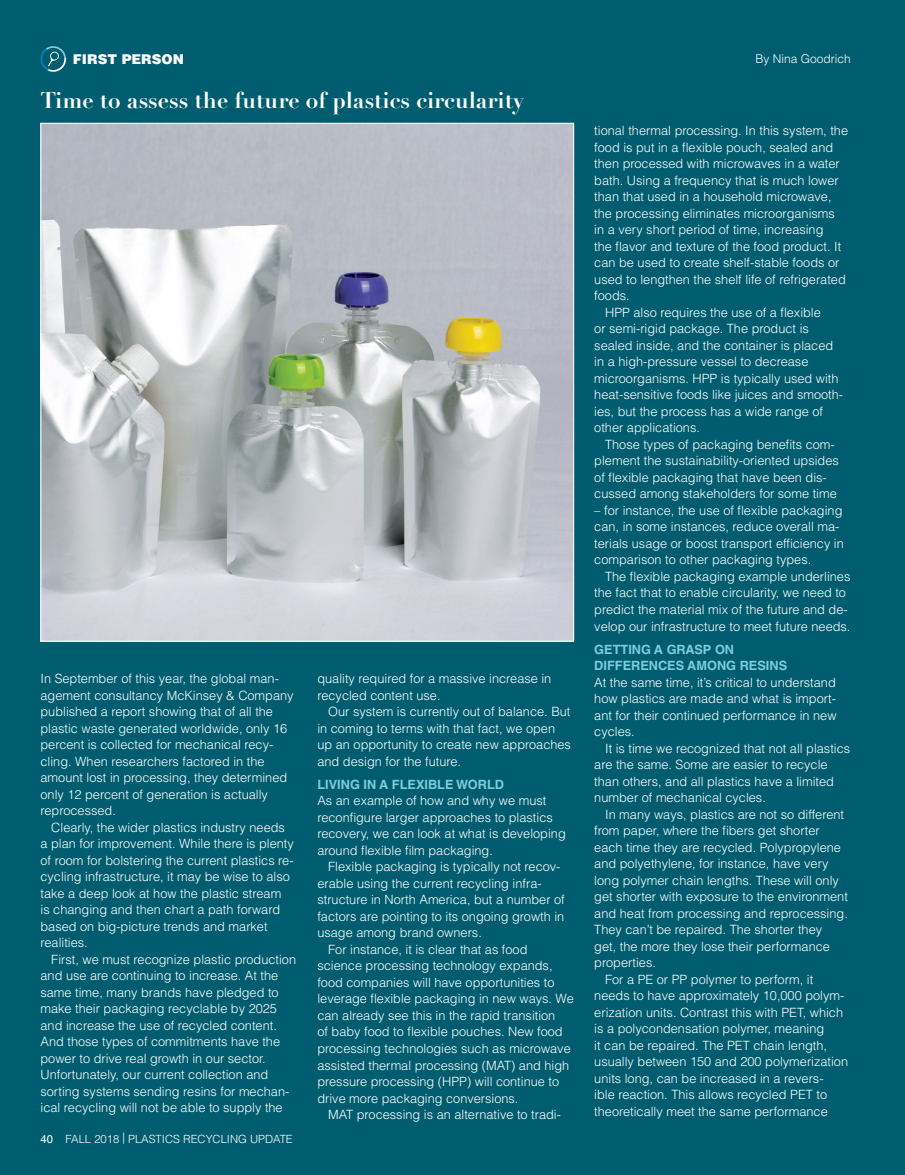
<style>
.page{position:relative;width:905px;height:1175px;background:#fff}
.page>*{position:absolute;margin:0;border:0;box-sizing:border-box;transform-origin:0 0}
.t1{font:700 22.5px "Didot LT Std";color:#fff}
.t2{font:900 13.5px "Helvetica LT Std";color:#fff}
.Paragraph_Style_1{font:300 12.75px/16.5px "Helvetica LT Std";color:#fff}
.Paragraph_Style_1-2{font:700 12.75px/16.5px "Helvetica LT Std";color:#7eccdc}
.t3{font:300 12px "Helvetica LT Std";color:#fff}
.t4{font:300 11.25px "Helvetica LT Std";color:#fff}
.s1{font-weight:400}
</style>
<div class="page">
<div style="left:0;top:0;width:904px;height:1174px;background:#005d6f"></div>
<svg style="left:40px;top:46px;width:26px;height:26px"></svg>
<img style="left:42px;top:125px;width:530px;height:514px">
<p class="t2" style="left:73px;top:50px;width:112px">FIRST PERSON</p>
<p class="t3" style="left:755px;top:51px;width:97px">By Nina Goodrich</p>
<p class="t1" style="left:40px;top:86px;width:485px">Time to assess the future of plastics circularity</p>
<p class="Paragraph_Style_1" style="left:40px;top:670px;width:254px">In September of this year, the global man&shy;agement consultancy McKinsey &amp; Company published a report showing that of all the plastic waste generated worldwide, only 16 percent is collected for mechanical recy&shy;cling. When researchers factored in the amount lost in processing, they determined only 12 percent of generation is actually reprocessed.</p>
<p class="Paragraph_Style_1" style="left:40px;top:818px;width:255px;text-indent:11px">Clearly, the wider plastics industry needs a plan for improvement. While there is plenty of room for bolstering the current plastics re&shy;cycling infrastructure, it may be wise to also take a deep look at how the plastic stream<br>is changing and then chart a path forward based on big-picture trends and market realities.</p>
<p class="Paragraph_Style_1" style="left:40px;top:950px;width:257px;text-indent:11px">First, we must recognize plastic production and use are continuing to increase. At the same time, many brands have pledged to make their packaging recyclable by 2025 and increase the use of recycled content.<br>And those types of commitments have the power to drive real growth in our sector.<br>Unfortunately, our current collection and sorting systems sending resins for mechan&shy;ical recycling will not be able to supply the</p>
<p class="t4" style="left:40px;top:1131px;width:254px"><span class="s1">40</span> FALL 2018 | PLASTICS RECYCLING UPDATE</p>
<p class="Paragraph_Style_1" style="left:317px;top:670px;width:235px">quality required for a massive increase in recycled content use.</p>
<p class="Paragraph_Style_1" style="left:317px;top:703px;width:255px;text-indent:11px">Our system is currently out of balance. But in coming to terms with that fact, we open up an opportunity to create new approaches and design for the future.</p>
<p class="Paragraph_Style_1-2" style="left:317px;top:776px;width:188px">LIVING IN A FLEXIBLE WORLD</p>
<p class="Paragraph_Style_1" style="left:317px;top:792px;width:250px">As an example of how and why we must reconfigure larger approaches to plastics recovery, we can look at what is developing around flexible film packaging.</p>
<p class="Paragraph_Style_1" style="left:317px;top:858px;width:249px;text-indent:11px">Flexible packaging is typically not recov&shy;erable using the current recycling infra&shy;structure in North America, but a number of factors are pointing to its ongoing growth in usage among brand owners.</p>
<p class="Paragraph_Style_1" style="left:317px;top:941px;width:258px;text-indent:11px">For instance, it is clear that as food science processing technology expands, food companies will have opportunities to leverage flexible packaging in new ways. We can already see this in the rapid transition<br>of baby food to flexible pouches. New food processing technologies such as microwave assisted thermal processing (MAT) and high pressure processing (HPP) will continue to drive more packaging conversions.</p>
<p class="Paragraph_Style_1" style="left:328px;top:1106px;width:234px">MAT processing is an alternative to tradi-</p>
<p class="Paragraph_Style_1" style="left:594px;top:122px;width:255px">tional thermal processing. In this system, the food is put in a flexible pouch, sealed and then processed with microwaves in a water bath. Using a frequency that is much lower than that used in a household microwave, the processing eliminates microorganisms<br>in a very short period of time, increasing<br>the flavor and texture of the food product. It can be used to create shelf-stable foods or used to lengthen the shelf life of refrigerated foods.</p>
<p class="Paragraph_Style_1" style="left:594px;top:304px;width:250px;text-indent:11px">HPP also requires the use of a flexible<br>or semi-rigid package. The product is sealed inside, and the container is placed in a high-pressure vessel to decrease microorganisms. HPP is typically used with heat-sensitive foods like juices and smooth&shy;ies, but the process has a wide range of other applications.</p>
<p class="Paragraph_Style_1" style="left:594px;top:436px;width:246px;text-indent:11px">Those types of packaging benefits com&shy;plement the sustainability-oriented upsides of flexible packaging that have been dis&shy;cussed among stakeholders for some time</p>
<p class="Paragraph_Style_1" style="left:594px;top:502px;width:251px">– for instance, the use of flexible packaging can, in some instances, reduce overall ma&shy;terials usage or boost transport efficiency in comparison to other packaging types.</p>
<p class="Paragraph_Style_1" style="left:594px;top:568px;width:258px;text-indent:11px">The flexible packaging example underlines the fact that to enable circularity, we need to predict the material mix of the future and de&shy;velop our infrastructure to meet future needs.</p>
<p class="Paragraph_Style_1-2" style="left:594px;top:641px;width:194px">GETTING A GRASP ON<br>DIFFERENCES AMONG RESINS</p>
<p class="Paragraph_Style_1" style="left:594px;top:674px;width:244px;text-align:justify">At the same time, it’s critical to understand how plastics are made and what is import&shy;ant for their continued performance in new cycles.</p>
<p class="Paragraph_Style_1" style="left:594px;top:740px;width:257px;text-indent:11px">It is time we recognized that not all plastics are the same. Some are easier to recycle than others, and all plastics have a limited number of mechanical cycles.</p>
<p class="Paragraph_Style_1" style="left:594px;top:806px;width:255px;text-indent:11px">In many ways, plastics are not so different from paper, where the fibers get shorter each time they are recycled. Polypropylene and polyethylene, for instance, have very long polymer chain lengths. These will only get shorter with exposure to the environment and heat from processing and reprocessing.<br>They can’t be repaired. The shorter they<br>get, the more they lose their performance properties.</p>
<p class="Paragraph_Style_1" style="left:594px;top:971px;width:255px;text-indent:11px">For a PE or PP polymer to perform, it needs to have approximately 10,000 polym&shy;erization units. Contrast this with PET, which is a polycondensation polymer, meaning<br>it can be repaired. The PET chain length, usually between 150 and 200 polymerization units long, can be increased in a revers-<br>ible reaction. This allows recycled PET to theoretically meet the same performance</p>
</div>
